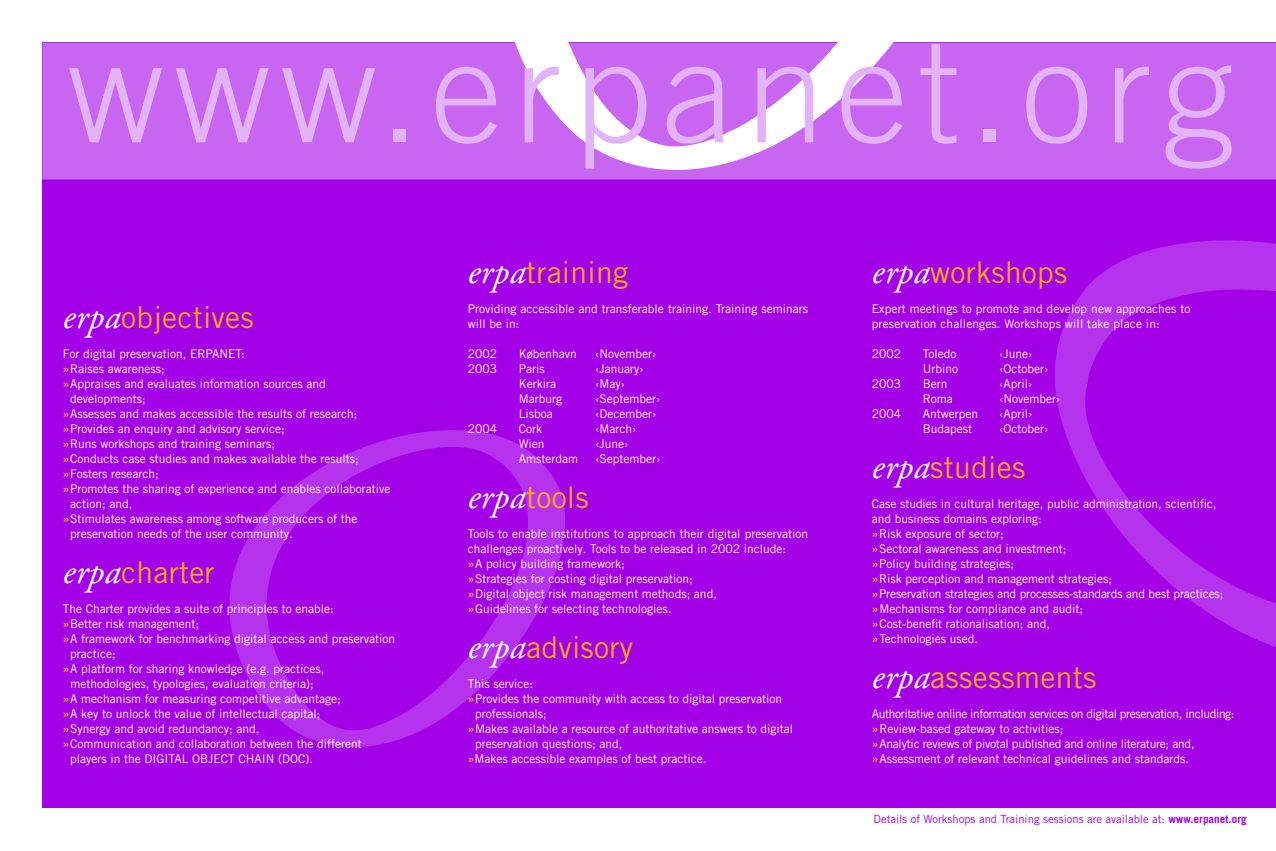
<style>
.page{position:relative;width:1276px;height:851px;background:#fff}
.page>*{position:absolute;margin:0;border:0;box-sizing:border-box;transform-origin:0 0}
.t1{font:300 142.5px "Trade Gothic";letter-spacing:.08em;color:#e3b3f8}
.t2{font:30px "Trade Gothic";letter-spacing:.01em;color:#ffa817}
.t3{font:12px/15px "Trade Gothic";color:#fff}
.t4{font:12px/15px "Trade Gothic";letter-spacing:-.02em;color:#fff}
.t5{font:11.25px "Trade Gothic";color:#a300e8}
.s1{font-family:"Adobe Garamond";font-style:italic;font-size:36px;color:#fff}
.s2{font-weight:700;color:#ffa817}
.s3{font-size:13.5px}
.s4{font-weight:700}
</style>
<div class="page">
<div style="left:43px;top:43px;width:1233px;height:765px;background:#a300e8"></div>
<svg style="left:229px;top:430px;width:336px;height:317px"></svg>
<svg style="left:1008px;top:179px;width:268px;height:468px"></svg>
<div style="left:42px;top:42px;width:1234px;height:137px;background:#c866f1"></div>
<svg style="left:495px;top:42px;width:479px;height:132px;background:#d58af4"></svg>
<p class="t1" style="left:68px;top:10px;width:1167px">www.erpanet.org</p>
<p class="t2" style="left:63px;top:300px;width:192px"><span class="s1">erpa</span>objectives</p>
<p class="t3" style="left:63px;top:346px;width:183px">For digital preservation, ERPANET:</p>
<p class="t3" style="left:63px;top:361px;width:103px"><span class="s2">»</span>Raises awareness;</p>
<p class="t3" style="left:63px;top:376px;width:264px"><span class="s2">»</span>Appraises and evaluates information sources and</p>
<p class="t3" style="left:70px;top:391px;width:77px">developments;</p>
<p class="t3" style="left:63px;top:406px;width:296px"><span class="s2">»</span>Assesses and makes accessible the results of research;</p>
<p class="t3" style="left:63px;top:421px;width:223px"><span class="s2">»</span>Provides an enquiry and advisory service;</p>
<p class="t3" style="left:63px;top:436px;width:214px"><span class="s2">»</span>Runs workshops and training seminars;</p>
<p class="t3" style="left:63px;top:451px;width:297px"><span class="s2">»</span>Conducts case studies and makes available the results;</p>
<p class="t3" style="left:63px;top:466px;width:97px"><span class="s2">»</span>Fosters research;</p>
<p class="t3" style="left:63px;top:481px;width:329px"><span class="s2">»</span>Promotes the sharing of experience and enables collaborative</p>
<p class="t3" style="left:70px;top:496px;width:64px">action; and,</p>
<p class="t3" style="left:63px;top:511px;width:296px"><span class="s2">»</span>Stimulates awareness among software producers of the</p>
<p class="t3" style="left:70px;top:526px;width:224px">preservation needs of the user community.</p>
<p class="t2" style="left:63px;top:555px;width:153px"><span class="s1">erpa</span>charter</p>
<p class="t3" style="left:63px;top:601px;width:272px">The Charter provides a suite of principles to enable:</p>
<p class="t3" style="left:63px;top:616px;width:138px"><span class="s2">»</span>Better risk management;</p>
<p class="t3" style="left:63px;top:631px;width:334px"><span class="s2">»</span>A framework for benchmarking digital access and preservation</p>
<p class="t3" style="left:70px;top:646px;width:47px">practice;</p>
<p class="t3" style="left:63px;top:661px;width:263px"><span class="s2">»</span>A platform for sharing knowledge (e.g. practices,</p>
<p class="t3" style="left:70px;top:676px;width:245px">methodologies, typologies, evaluation criteria);</p>
<p class="t3" style="left:63px;top:691px;width:279px"><span class="s2">»</span>A mechanism for measuring competitive advantage;</p>
<p class="t3" style="left:63px;top:706px;width:259px"><span class="s2">»</span>A key to unlock the value of intellectual capital;</p>
<p class="t3" style="left:63px;top:721px;width:198px"><span class="s2">»</span>Synergy and avoid redundancy; and,</p>
<p class="t3" style="left:63px;top:736px;width:300px"><span class="s2">»</span>Communication and collaboration between the different</p>
<p class="t3" style="left:70px;top:751px;width:244px">players in the DIGITAL OBJECT CHAIN (DOC).</p>
<p class="t2" style="left:468px;top:255px;width:162px"><span class="s1">erpa</span>training</p>
<p class="t3" style="left:468px;top:301px;width:342px">Providing accessible and transferable training. Training seminars will be in:</p>
<p class="t3" style="left:468px;top:346px;width:31px">2002</p>
<p class="t3" style="left:519px;top:346px;width:60px">København</p>
<p class="t3" style="left:595px;top:346px;width:62px">‹November›</p>
<p class="t3" style="left:468px;top:361px;width:31px">2003</p>
<p class="t3" style="left:519px;top:361px;width:27px">Paris</p>
<p class="t3" style="left:595px;top:361px;width:49px">‹January›</p>
<p class="t3" style="left:519px;top:376px;width:39px">Kerkira</p>
<p class="t3" style="left:595px;top:376px;width:31px">‹May›</p>
<p class="t3" style="left:519px;top:391px;width:45px">Marburg</p>
<p class="t3" style="left:595px;top:391px;width:66px">‹September›</p>
<p class="t3" style="left:519px;top:406px;width:36px">Lisboa</p>
<p class="t3" style="left:595px;top:406px;width:62px">‹December›</p>
<p class="t3" style="left:468px;top:421px;width:31px">2004</p>
<p class="t3" style="left:519px;top:421px;width:25px">Cork</p>
<p class="t3" style="left:595px;top:421px;width:42px">‹March›</p>
<p class="t3" style="left:519px;top:436px;width:27px">Wien</p>
<p class="t3" style="left:595px;top:436px;width:34px">‹June›</p>
<p class="t3" style="left:519px;top:451px;width:61px">Amsterdam</p>
<p class="t3" style="left:595px;top:451px;width:66px">‹September›</p>
<p class="t2" style="left:468px;top:480px;width:123px"><span class="s1">erpa</span>tools</p>
<p class="t3" style="left:468px;top:526px;width:342px">Tools to enable institutions to approach their digital preservation challenges proactively. Tools to be released in 2002 include:<br><span class="s2">»</span>A policy building framework;<br><span class="s2">»</span>Strategies for costing digital preservation;<br><span class="s2">»</span>Digital object risk management methods; and,<br><span class="s2">»</span>Guidelines for selecting technologies<span class="s3">.</span></p>
<p class="t2" style="left:468px;top:630px;width:167px"><span class="s1">erpa</span>advisory</p>
<p class="t3" style="left:468px;top:676px;width:67px">This service:</p>
<p class="t3" style="left:468px;top:691px;width:316px"><span class="s2">»</span>Provides the community with access to digital preservation</p>
<p class="t3" style="left:475px;top:706px;width:73px">professionals;</p>
<p class="t3" style="left:468px;top:721px;width:327px"><span class="s2">»</span>Makes available a resource of authoritative answers to digital</p>
<p class="t3" style="left:475px;top:736px;width:149px">preservation questions; and,</p>
<p class="t3" style="left:468px;top:751px;width:240px"><span class="s2">»</span>Makes accessible examples of best practice.</p>
<p class="t2" style="left:872px;top:255px;width:197px"><span class="s1">erpa</span>workshops</p>
<p class="t3" style="left:872px;top:301px;width:320px">Expert meetings to promote and develop new approaches to preservation challenges. Workshops will take place in:</p>
<p class="t3" style="left:872px;top:346px;width:31px">2002</p>
<p class="t3" style="left:923px;top:346px;width:35px">Toledo</p>
<p class="t3" style="left:999px;top:346px;width:34px">‹June›</p>
<p class="t3" style="left:923px;top:361px;width:37px">Urbino</p>
<p class="t3" style="left:999px;top:361px;width:50px">‹October›</p>
<p class="t3" style="left:872px;top:376px;width:31px">2003</p>
<p class="t3" style="left:923px;top:376px;width:26px">Bern</p>
<p class="t3" style="left:999px;top:376px;width:34px">‹April›</p>
<p class="t3" style="left:923px;top:391px;width:32px">Roma</p>
<p class="t3" style="left:999px;top:391px;width:62px">‹November›</p>
<p class="t3" style="left:872px;top:406px;width:31px">2004</p>
<p class="t3" style="left:923px;top:406px;width:57px">Antwerpen</p>
<p class="t3" style="left:999px;top:406px;width:34px">‹April›</p>
<p class="t3" style="left:923px;top:421px;width:51px">Budapest</p>
<p class="t3" style="left:999px;top:421px;width:50px">‹October›</p>
<p class="t2" style="left:872px;top:450px;width:155px"><span class="s1">erpa</span>studies</p>
<p class="t3" style="left:872px;top:496px;width:353px">Case studies in cultural heritage, public administration, scientific, and business domains exploring:<br><span class="s2">»</span>Risk exposure of sector;<br><span class="s2">»</span>Sectoral awareness and investment;<br><span class="s2">»</span>Policy building strategies;<br><span class="s2">»</span>Risk perception and management strategies;<br><span class="s2">»</span>Preservation strategies and processes-standards and best practices; <span class="s2">»</span>Mechanisms for compliance and audit;<br><span class="s2">»</span>Cost-benefit rationalisation; and,<br><span class="s2">»</span>Technologies used.</p>
<p class="t2" style="left:872px;top:660px;width:226px"><span class="s1">erpa</span>assessments</p>
<p class="t4" style="left:872px;top:706px;width:364px">Authoritative online information services on digital preservation, including: <span class="s2">»</span>Review-based gateway to activities;<br><span class="s2">»</span>Analytic reviews of pivotal published and online literature; and, <span class="s2">»</span>Assessment of relevant technical guidelines and standards.</p>
<p class="t5" style="left:873px;top:812px;width:375px">Details of Workshops and Training sessions are available at: <span class="s4">www.erpanet.org</span></p>
</div>
